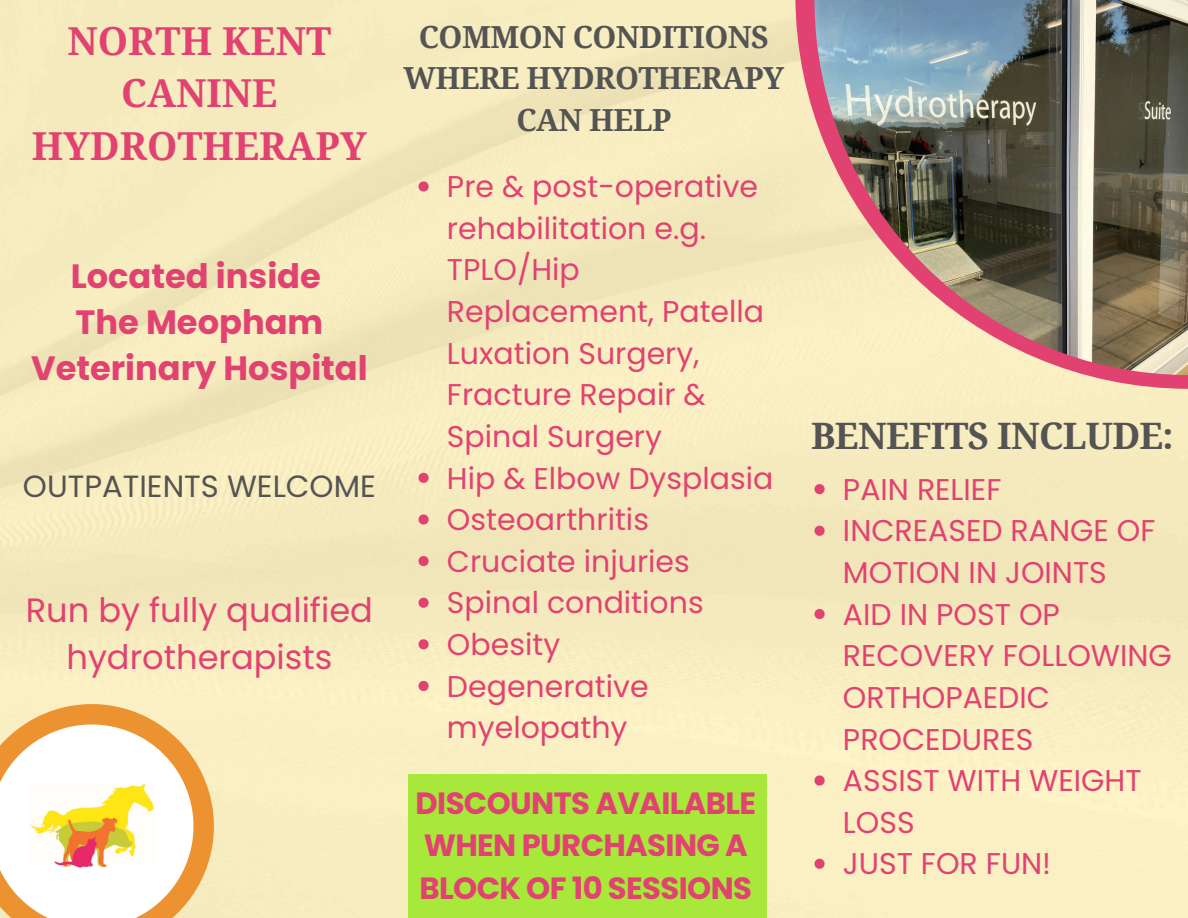
<style>
.page{position:relative;width:1188px;height:918px;background:#fff}
.page>*{position:absolute;margin:0;border:0;box-sizing:border-box;transform-origin:0 0}
.t1{font:700 38.55px/52.8px "Droid Serif";color:#e14271;text-align:center}
.t2{font:700 36.45px "Droid Serif";letter-spacing:-.02em;color:#545454}
.t3{font:700 33.75px/46.2px "Poppins";color:#e14271;text-align:center}
.t4{font:33.75px/46.2px "Poppins";color:#e14271;text-align:center}
.t5{font:700 30.75px/42.8px "Poppins";letter-spacing:-.02em;color:#e14271}
.t6{font:30.75px "Poppins";color:#545454}
.t7{font:700 30.45px/41.7px "Droid Serif";letter-spacing:-.02em;color:#545454;text-align:center}
.t8{font:30px/41.7px "Poppins";color:#e14271}
</style>
<div class="page">
<svg style="left:0;top:704px;width:214px;height:214px;background:#f3c480"></svg>
<img style="left:0;top:725px;width:193px;height:193px">
<svg style="left:796px;top:0;width:392px;height:389px;background:#f4ceb2"></svg>
<img style="left:814px;top:0;width:374px;height:375px">
<div style="left:408px;top:774px;width:359px;height:144px;background:#a8e83a"></div>
<svg style="left:814px;top:484px;width:11px;height:10px"></svg>
<svg style="left:814px;top:526px;width:11px;height:10px"></svg>
<svg style="left:814px;top:609px;width:11px;height:10px"></svg>
<svg style="left:814px;top:775px;width:11px;height:11px"></svg>
<svg style="left:814px;top:859px;width:11px;height:10px"></svg>
<svg style="left:418px;top:181px;width:11px;height:11px"></svg>
<svg style="left:418px;top:473px;width:11px;height:10px"></svg>
<svg style="left:418px;top:514px;width:11px;height:11px"></svg>
<svg style="left:418px;top:556px;width:11px;height:10px"></svg>
<svg style="left:418px;top:598px;width:11px;height:10px"></svg>
<svg style="left:418px;top:639px;width:11px;height:10px"></svg>
<svg style="left:418px;top:681px;width:11px;height:10px"></svg>
<p class="t1" style="left:32px;top:15px;width:336px">NORTH KENT<br>CANINE<br>HYDROTHERAPY</p>
<p class="t3" style="left:31px;top:253px;width:338px">Located inside<br>The Meopham<br>Veterinary Hospital</p>
<p class="t6" style="left:23px;top:465px;width:354px">OUTPATIENTS WELCOME</p>
<p class="t4" style="left:26px;top:588px;width:349px">Run by fully qualified hydrotherapists</p>
<p class="t7" style="left:404px;top:16px;width:382px">COMMON CONDITIONS<br>WHERE HYDROTHERAPY<br>CAN HELP</p>
<h2 class="t8" style="left:447px;top:166px;width:319px">Pre &amp; post-operative rehabilitation e.g.<br>TPLO/Hip<br>Replacement, Patella<br>Luxation Surgery,<br>Fracture Repair &amp;<br>Spinal Surgery</h2>
<p class="t8" style="left:447px;top:457px;width:328px">Hip &amp; Elbow Dysplasia</p>
<p class="t8" style="left:447px;top:499px;width:204px">Osteoarthritis</p>
<h1 class="t8" style="left:447px;top:540px;width:244px">Cruciate injuries</h1>
<p class="t8" style="left:447px;top:582px;width:258px">Spinal conditions</p>
<p class="t8" style="left:447px;top:624px;width:115px">Obesity</p>
<p class="t8" style="left:447px;top:665px;width:203px">Degenerative myelopathy</p>
<p class="t5" style="left:416px;top:781px;width:342px">DISCOUNTS AVAILABLE<br>WHEN PURCHASING A<br>BLOCK OF 10 SESSIONS</p>
<p class="t2" style="left:811px;top:415px;width:364px">BENEFITS INCLUDE:</p>
<h3 class="t8" style="left:843px;top:468px;width:160px">PAIN RELIEF</h3>
<h5 class="t8" style="left:843px;top:510px;width:314px">INCREASED RANGE OF<br>MOTION IN JOINTS</h5>
<p class="t8" style="left:843px;top:593px;width:330px">AID IN POST OP<br>RECOVERY FOLLOWING<br>ORTHOPAEDIC<br>PROCEDURES</p>
<h2 class="t8" style="left:843px;top:760px;width:300px">ASSIST WITH WEIGHT<br>LOSS</h2>
<p class="t8" style="left:843px;top:843px;width:210px">JUST FOR FUN!</p>
</div>
